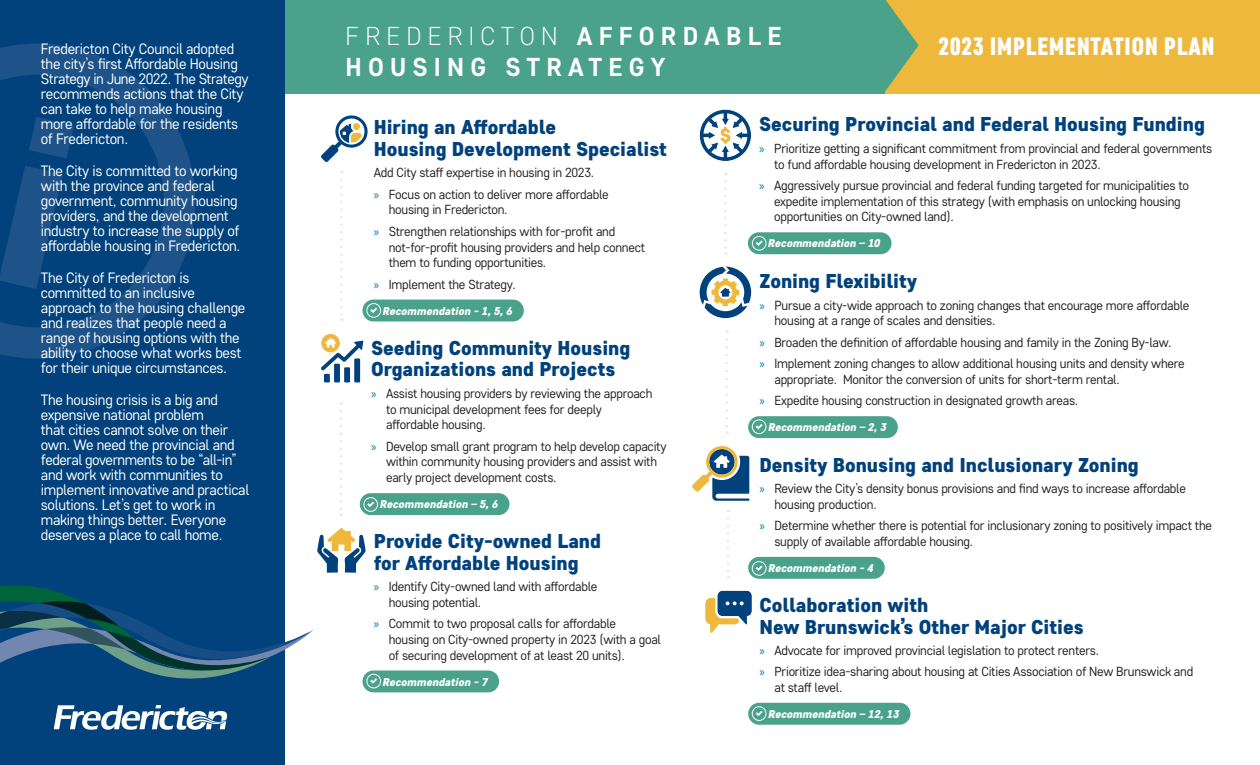
<style>
.page{position:relative;width:1260px;height:765px;background:#fff}
.page>*{position:absolute;margin:0;border:0;box-sizing:border-box;transform-origin:0 0}
.Paragraph_Style_1{font:300 25.88px "Core Sans D25";letter-spacing:.24em;color:#fff}
.Paragraph_Style_1-2{font:700 25.88px "Core Sans D55";letter-spacing:.24em;color:#fff}
.t1{font:900 25px "Core Sans D77 Cn";letter-spacing:.04em;color:#fff}
.t2{font:900 20px/21.5px "Core Sans D75";color:#01427c}
.t3{font:15px/15px "Core Sans D35";letter-spacing:-.02em;color:#fff}
.t4{font:13.12px/15.8px "Core Sans D35";letter-spacing:-.02em;color:#231f20}
.t5{font:italic 900 11.25px "Core Sans D75";color:#fff}
.s1{font-family:"Core Sans D55";font-weight:700}
.s2{font-family:"Myriad Pro";color:#0075ae}
</style>
<div class="page">
<div style="left:342px;top:0;width:918px;height:93px;background:#eeb83c"></div>
<div style="left:0;top:0;width:884px;height:93px;background:#4aa28a"></div>
<svg style="left:884px;top:0;width:35px;height:93px"></svg>
<div style="left:0;top:0;width:284px;height:765px;background:#01427c"></div>
<svg style="left:0;top:43px;width:195px;height:316px"></svg>
<svg style="left:0;top:585px;width:314px;height:94px"></svg>
<svg style="left:54px;top:705px;width:173px;height:25px"></svg>
<div style="left:362px;top:300px;width:162px;height:21px;background:#4aa28a;border-radius:11px"></div>
<div style="left:362px;top:670px;width:137px;height:22px;background:#4aa28a;border-radius:11px"></div>
<div style="left:360px;top:493px;width:149px;height:22px;background:#4aa28a;border-radius:11px"></div>
<div style="left:748px;top:557px;width:137px;height:22px;background:#4aa28a;border-radius:11px"></div>
<div style="left:752px;top:561px;width:14px;height:15px;border:1px solid #fff;border-radius:50%"></div>
<svg style="left:756px;top:566px;width:7px;height:5px"></svg>
<div style="left:364px;top:497px;width:14px;height:15px;border:1px solid #fff;border-radius:50%"></div>
<svg style="left:367px;top:502px;width:7px;height:5px"></svg>
<div style="left:748px;top:703px;width:162px;height:22px;background:#4aa28a;border-radius:11px"></div>
<div style="left:752px;top:706px;width:14px;height:15px;border:1px solid #fff;border-radius:50%"></div>
<svg style="left:756px;top:711px;width:7px;height:5px"></svg>
<div style="left:748px;top:416px;width:150px;height:22px;background:#4aa28a;border-radius:11px"></div>
<div style="left:752px;top:420px;width:14px;height:14px;border:1px solid #fff;border-radius:50%"></div>
<svg style="left:756px;top:424px;width:7px;height:5px"></svg>
<div style="left:367px;top:303px;width:14px;height:15px;border:1px solid #fff;border-radius:50%"></div>
<svg style="left:370px;top:308px;width:7px;height:5px"></svg>
<div style="left:367px;top:674px;width:14px;height:14px;border:1px solid #fff;border-radius:50%"></div>
<svg style="left:370px;top:678px;width:7px;height:6px"></svg>
<div style="left:748px;top:232px;width:144px;height:22px;background:#4aa28a;border-radius:11px"></div>
<div style="left:752px;top:236px;width:14px;height:14px;border:1px solid #fff;border-radius:50%"></div>
<svg style="left:756px;top:240px;width:7px;height:6px"></svg>
<svg style="left:321px;top:115px;width:47px;height:47px"></svg>
<div style="left:353px;top:122px;width:8px;height:9px;background:#eeb83c;border-radius:50%"></div>
<div style="left:352px;top:122px;width:9px;height:9px;border:1px solid #fff;border-radius:50%"></div>
<svg style="left:317px;top:528px;width:49px;height:45px"></svg>
<svg style="left:340px;top:180px;width:3px;height:141px"></svg>
<svg style="left:724px;top:181px;width:3px;height:74px"></svg>
<svg style="left:340px;top:411px;width:2px;height:105px"></svg>
<svg style="left:727px;top:518px;width:2px;height:61px"></svg>
<svg style="left:725px;top:339px;width:3px;height:95px"></svg>
<svg style="left:699px;top:109px;width:53px;height:53px"></svg>
<svg style="left:692px;top:446px;width:57px;height:55px"></svg>
<svg style="left:705px;top:590px;width:47px;height:43px"></svg>
<svg style="left:321px;top:334px;width:19px;height:18px"></svg>
<svg style="left:321px;top:338px;width:42px;height:44px"></svg>
<svg style="left:700px;top:267px;width:51px;height:51px"></svg>
<svg style="left:0;top:117px;width:74px;height:172px"></svg>
<p class="t3" style="left:41px;top:41px;width:209px">Fredericton City Council adopted the city’s first Affordable Housing<br>Strategy in June 2022. The Strategy recommends actions that the City can take to help make housing more affordable for the residents of Fredericton.</p>
<p class="t3" style="left:41px;top:163px;width:201px">The City is committed to working with the province and federal government, community housing providers, and the development industry to increase the supply of affordable housing in Fredericton.</p>
<p class="t3" style="left:41px;top:270px;width:206px">The City of Fredericton is committed to an inclusive approach to the housing challenge and realizes that people need a range of housing options with the ability to choose what works best for their unique circumstances.</p>
<p class="t3" style="left:41px;top:392px;width:210px">The housing crisis is a big and expensive national problem<br>that cities cannot solve on their own. We need the provincial and federal governments to be “all-in” and work with communities to implement innovative and practical solutions. Let’s get to work in making things better. Everyone deserves a place to call home.</p>
<p class="Paragraph_Style_1" style="left:346px;top:19px;width:438px">FREDERICTON <span class="s1">AFFORDABLE</span></p>
<p class="Paragraph_Style_1-2" style="left:346px;top:50px;width:321px">HOUSING STRATEGY</p>
<p class="t1" style="left:939px;top:31px;width:278px">2023 IMPLEMENTATION PLAN</p>
<p class="t2" style="left:374px;top:116px;width:295px">Hiring an Affordable<br>Housing Development Specialist</p>
<p class="t4" style="left:374px;top:164px;width:222px">Add City staff expertise in housing in 2023.</p>
<p class="t4" style="left:389px;top:186px;width:222px;text-indent:-15px"><span class="s2">»</span> Focus on action to deliver more affordable housing in Fredericton.</p>
<p class="t4" style="left:389px;top:223px;width:258px;text-indent:-15px"><span class="s2">»</span> Strengthen relationships with for-profit and not-for-profit housing providers and help connect them to funding opportunities.</p>
<p class="t4" style="left:374px;top:276px;width:144px"><span class="s2">»</span> Implement the Strategy.</p>
<p class="t5" style="left:383px;top:303px;width:132px">Recommendation - 1, 5, 6</p>
<p class="t2" style="left:371px;top:337px;width:261px">Seeding Community Housing<br>Organizations and Projects</p>
<p class="t4" style="left:386px;top:385px;width:268px;text-indent:-15px"><span class="s2">»</span> Assist housing providers by reviewing the approach to municipal development fees for deeply affordable housing.</p>
<p class="t4" style="left:386px;top:438px;width:282px;text-indent:-15px"><span class="s2">»</span> Develop small grant program to help develop capacity within community housing providers and assist with early project development costs.</p>
<p class="t5" style="left:380px;top:497px;width:120px">Recommendation – 5, 6</p>
<p class="t2" style="left:374px;top:530px;width:229px">Provide City-owned Land for Affordable Housing</p>
<p class="t4" style="left:389px;top:578px;width:210px;text-indent:-15px"><span class="s2">»</span> Identify City-owned land with affordable housing potential.</p>
<p class="t4" style="left:389px;top:615px;width:274px;text-indent:-15px"><span class="s2">»</span> Commit to two proposal calls for affordable<br>housing on City-owned property in 2023 (with a goal of securing development of at least 20 units).</p>
<p class="t5" style="left:383px;top:674px;width:107px">Recommendation - 7</p>
<p class="t2" style="left:759px;top:113px;width:447px">Securing Provincial and Federal Housing Funding</p>
<p class="t4" style="left:774px;top:140px;width:440px;text-indent:-15px"><span class="s2">»</span> Prioritize getting a significant commitment from provincial and federal governments to fund affordable housing development in Fredericton in 2023.</p>
<p class="t4" style="left:774px;top:177px;width:416px;text-indent:-15px"><span class="s2">»</span> Aggressively pursue provincial and federal funding targeted for municipalities to expedite implementation of this strategy (with emphasis on unlocking housing opportunities on City-owned land).</p>
<p class="t5" style="left:768px;top:236px;width:114px">Recommendation – 10</p>
<p class="t2" style="left:759px;top:270px;width:159px">Zoning Flexibility</p>
<p class="t4" style="left:774px;top:297px;width:417px;text-indent:-15px"><span class="s2">»</span> Pursue a city-wide approach to zoning changes that encourage more affordable housing at a range of scales and densities.</p>
<p class="t4" style="left:759px;top:334px;width:414px"><span class="s2">»</span> Broaden the definition of affordable housing and family in the Zoning By-law.</p>
<p class="t4" style="left:774px;top:355px;width:412px;text-indent:-15px"><span class="s2">»</span> Implement zoning changes to allow additional housing units and density where appropriate. Monitor the conversion of units for short-term rental.</p>
<p class="t4" style="left:759px;top:392px;width:320px"><span class="s2">»</span> Expedite housing construction in designated growth areas.</p>
<p class="t5" style="left:768px;top:420px;width:120px">Recommendation – 2, 3</p>
<p class="t2" style="left:759px;top:453px;width:381px">Density Bonusing and Inclusionary Zoning</p>
<p class="t4" style="left:774px;top:480px;width:413px;text-indent:-15px"><span class="s2">»</span> Review the City’s density bonus provisions and find ways to increase affordable housing production.</p>
<p class="t4" style="left:774px;top:517px;width:439px;text-indent:-15px"><span class="s2">»</span> Determine whether there is potential for inclusionary zoning to positively impact the supply of available affordable housing.</p>
<p class="t5" style="left:768px;top:561px;width:107px">Recommendation - 4</p>
<p class="t2" style="left:759px;top:594px;width:326px">Collaboration with<br>New Brunswick’s Other Major Cities</p>
<p class="t4" style="left:759px;top:642px;width:341px"><span class="s2">»</span> Advocate for improved provincial legislation to protect renters.</p>
<p class="t4" style="left:774px;top:664px;width:420px;text-indent:-15px"><span class="s2">»</span> Prioritize idea-sharing about housing at Cities Association of New Brunswick and at staff level.</p>
<p class="t5" style="left:768px;top:706px;width:133px">Recommendation – 12, 13</p>
</div>
